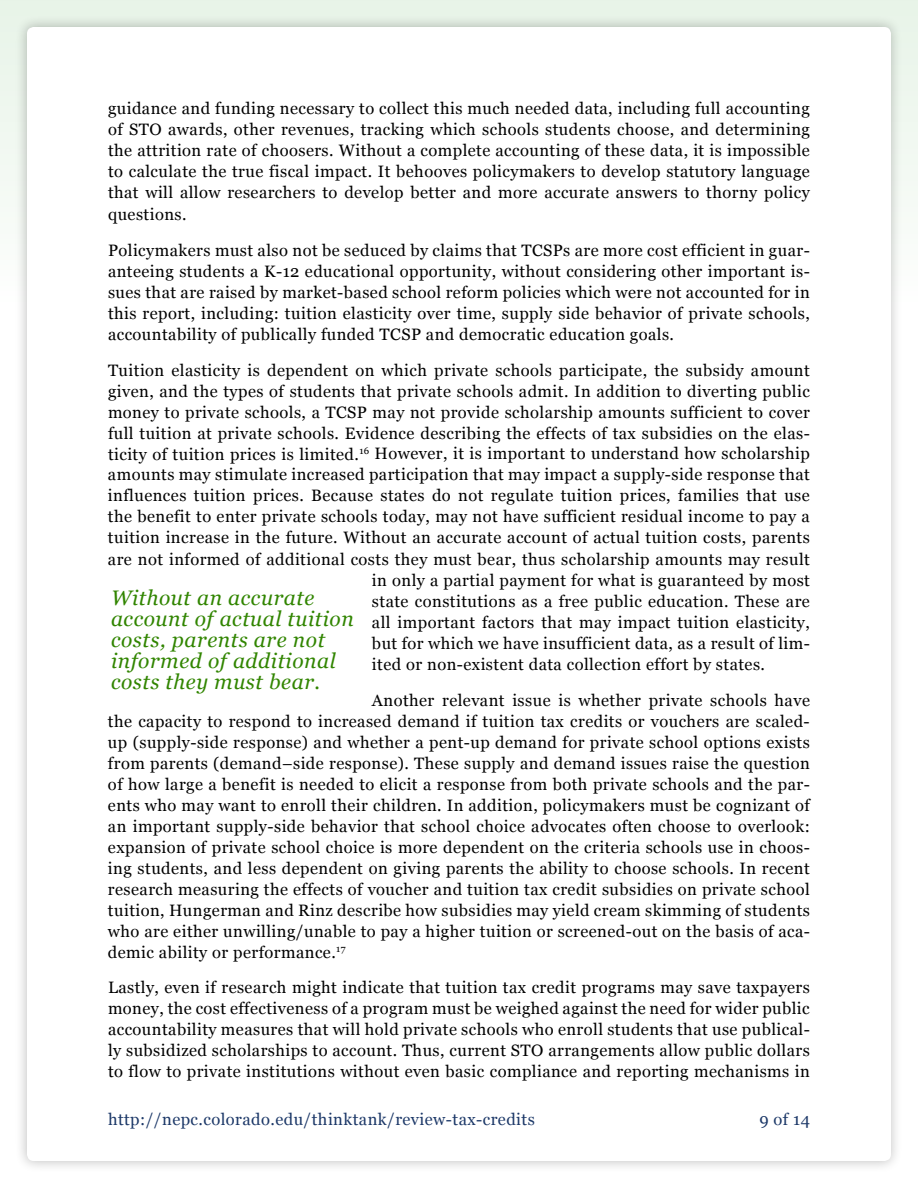
<style>
.page{position:relative;width:918px;height:1188px;background:#fff}
.page>*{position:absolute;margin:0;border:0;box-sizing:border-box;transform-origin:0 0}
.t1{font:italic 21px/21px "Georgia";letter-spacing:.025em;color:#318500}
.t2{font:16.5px/21px "Georgia";letter-spacing:.025em;color:#000;text-align:justify}
.t3{font:16.5px "Georgia";letter-spacing:.025em;color:#1c3868}
</style>
<div class="page">
<div style="left:0;top:0;width:918px;height:1188px;background:linear-gradient(to right,#f4faf4,#f4faf4)"></div>
<div style="left:15px;top:15px;width:888px;height:1158px;background:#000;opacity:.25"></div>
<div style="left:27px;top:27px;width:864px;height:1134px;background:#fff;border-radius:7px"></div>
<p class="t2" style="left:108px;top:98px;width:703px">guidance and funding necessary to collect this much needed data, including full accounting of STO awards, other revenues, tracking which schools students choose, and determining the attrition rate of choosers. Without a complete accounting of these data, it is impossible to calculate the true fiscal impact. It behooves policymakers to develop statutory language that will allow researchers to develop better and more accurate answers to thorny policy questions.</p>
<p class="t2" style="left:108px;top:239px;width:703px">Policymakers must also not be seduced by claims that TCSPs are more cost efficient in guar&shy;anteeing students a K-12 educational opportunity, without considering other important is&shy;sues that are raised by market-based school reform policies which were not accounted for in this report, including: tuition elasticity over time, supply side behavior of private schools, accountability of publically funded TCSP and democratic education goals.</p>
<p class="t2" style="left:108px;top:359px;width:703px">Tuition elasticity is dependent on which private schools participate, the subsidy amount</p>
<p class="t2" style="left:108px;top:380px;width:703px">given, and the types of students that private schools admit. In addition to diverting public</p>
<p class="t2" style="left:108px;top:401px;width:703px">money to private schools, a TCSP may not provide scholarship amounts sufficient to cover</p>
<p class="t2" style="left:108px;top:422px;width:703px">full tuition at private schools. Evidence describing the effects of tax subsidies on the elas-</p>
<p class="t2" style="left:108px;top:443px;width:703px">ticity of tuition prices is limited.<sup>16</sup> However, it is important to understand how scholarship</p>
<p class="t2" style="left:108px;top:464px;width:703px">amounts may stimulate increased participation that may impact a supply-side response that</p>
<p class="t2" style="left:108px;top:485px;width:703px">influences tuition prices. Because states do not regulate tuition prices, families that use</p>
<p class="t2" style="left:108px;top:506px;width:703px">the benefit to enter private schools today, may not have sufficient residual income to pay a</p>
<p class="t2" style="left:108px;top:527px;width:703px">tuition increase in the future. Without an accurate account of actual tuition costs, parents</p>
<p class="t2" style="left:108px;top:548px;width:703px">are not informed of additional costs they must bear, thus scholarship amounts may result</p>
<p class="t2" style="left:372px;top:569px;width:439px">in only a partial payment for what is guaranteed by most</p>
<p class="t2" style="left:372px;top:590px;width:439px">state constitutions as a free public education. These are</p>
<p class="t2" style="left:372px;top:611px;width:439px">all important factors that may impact tuition elasticity,</p>
<p class="t2" style="left:372px;top:632px;width:439px">but for which we have insufficient data, as a result of lim-</p>
<p class="t2" style="left:372px;top:653px;width:395px">ited or non-existent data collection effort by states.</p>
<p class="t2" style="left:108px;top:689px;width:703px;text-indent:264px">Another relevant issue is whether private schools have the capacity to respond to increased demand if tuition tax credits or vouchers are scaled&shy;up (supply-side response) and whether a pent-up demand for private school options exists from parents (demand–side response). These supply and demand issues raise the question of how large a benefit is needed to elicit a response from both private schools and the par&shy;ents who may want to enroll their children. In addition, policymakers must be cognizant of an important supply-side behavior that school choice advocates often choose to overlook: expansion of private school choice is more dependent on the criteria schools use in choos&shy;ing students, and less dependent on giving parents the ability to choose schools. In recent research measuring the effects of voucher and tuition tax credit subsidies on private school tuition, Hungerman and Rinz describe how subsidies may yield cream skimming of students who are either unwilling/unable to pay a higher tuition or screened-out on the basis of aca&shy;demic ability or performance.<sup>17</sup></p>
<p class="t2" style="left:108px;top:977px;width:703px">Lastly, even if research might indicate that tuition tax credit programs may save taxpayers money, the cost effectiveness of a program must be weighed against the need for wider public accountability measures that will hold private schools who enroll students that use publical&shy;ly subsidized scholarships to account. Thus, current STO arrangements allow public dollars to flow to private institutions without even basic compliance and reporting mechanisms in</p>
<p class="t1" style="left:111px;top:586px;width:244px">Without an accurate account of actual tuition costs, parents are not informed of additional costs they must bear.</p>
<p class="t3" style="left:108px;top:1107px;width:428px">http://nepc.colorado.edu/thinktank/review-tax-credits</p>
<p class="t3" style="left:759px;top:1107px;width:52px">9 of 14</p>
</div>
